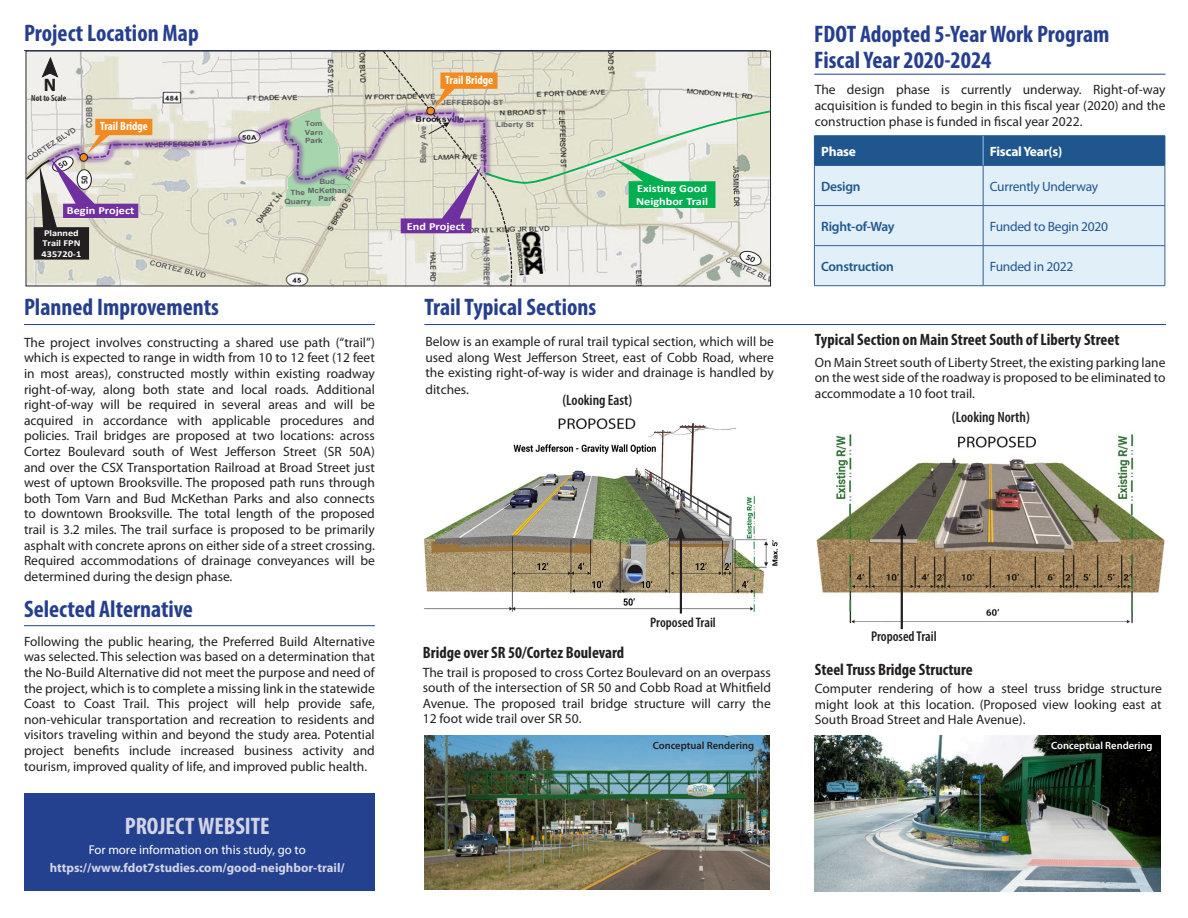
<style>
.page{position:relative;width:1188px;height:918px;background:#fff}
.page>*{position:absolute;margin:0;border:0;box-sizing:border-box;transform-origin:0 0}
.Heading_1{font:700 condensed 24px "Myriad Pro";color:#253f8e}
.Heading_1_-_Interior{font:700 condensed 24px/26.2px "Myriad Pro";color:#253f8e}
.Body_Paragraph{font:700 condensed 24px "Myriad Pro";color:#d4d4e7}
.Body_Paragraph-2{font:700 18px "Myriad Pro";color:#231f20}
.Body_Paragraph-3{font:700 condensed 16.5px "Myriad Pro";color:#231f20}
.Body_Paragraph-4{font:600 condensed 15px "Myriad Pro";color:#231f20}
.Body_Paragraph-5{font:600 condensed 14.25px "Myriad Pro";color:#231f20}
.Body_Paragraph-6{font:600 condensed 13.8px "Myriad Pro";color:#231f20}
.Body_Paragraph-7{font:13.5px/15.6px "Myriad Pro";color:#231f20;text-align:justify}
.Body_Paragraph-8{font:13.5px "Myriad Pro";letter-spacing:-.02em;color:#1f568d}
.Body_Paragraph-9{font:600 13.5px "Myriad Pro";letter-spacing:-.02em;color:#1f568d}
.Body_Paragraph-10{font:700 13.5px "Myriad Pro";letter-spacing:-.02em;color:#fff}
.Body_Paragraph-11{font:700 12.75px/18px "Myriad Pro";color:#d4d4e7;text-align:center}
.t1{font:12.6px "Calibri";color:#231f20;scale:1.13 1}
.Body_Paragraph-12{font:700 condensed 12px "Myriad Pro";color:#fff}
.t2{font:700 10.8px/13px "Calibri";color:#fff;scale:1.13 1}
.Body_Paragraph-13{font:600 10.5px "Myriad Pro";color:#231f20}
.Body_Paragraph-14{font:600 10.5px "Myriad Pro";color:#fff}
.t3{font:700 9.15px "Calibri";color:#231f20;scale:.88 1}
.t4{font:700 9px "Calibri";color:#231f20;scale:1.13 1}
.t5{font:700 9px/10.8px "Calibri";color:#fff;scale:1.13 1}
.Body_Paragraph-15{font:600 condensed 9px "Myriad Pro";color:#231f20}
.t6{font:italic 700 8.1px/9.8px "Calibri";color:#231f20;text-align:center;scale:1.13 1}
.t7{font:700 8.1px "Arial";color:#636366;scale:.88 1}
.t8{font:700 7.2px/8.7px "Arial";color:#636366;text-align:center;scale:1.13 1}
.t9{font:7.2px "Calibri";color:#231f20;scale:1.13 1}
.s1{font-weight:400;color:#fff}
</style>
<div class="page">
<hr style="left:24px;top:50px;width:743px;height:1px;background:#253f8e">
<hr style="left:24px;top:324px;width:351px;height:1px;background:#253f8e">
<img style="left:28px;top:53px;width:230px;height:231px">
<img style="left:244px;top:132px;width:6px;height:21px">
<img style="left:252px;top:114px;width:6px;height:28px">
<hr style="left:24px;top:625px;width:351px;height:1px;background:#253f8e">
<svg style="left:814px;top:136px;width:352px;height:149px;background:#b9cfe3"></svg>
<hr style="left:814px;top:165px;width:169px;height:1px;background:#396094">
<hr style="left:814px;top:166px;width:1px;height:39px;background:#396094">
<hr style="left:983px;top:165px;width:182px;height:1px;background:#396094">
<hr style="left:983px;top:166px;width:1px;height:39px;background:#396094">
<hr style="left:1165px;top:166px;width:1px;height:39px;background:#396094">
<hr style="left:814px;top:205px;width:169px;height:1px;background:#396094">
<hr style="left:814px;top:206px;width:1px;height:39px;background:#396094">
<hr style="left:983px;top:205px;width:182px;height:1px;background:#396094">
<hr style="left:983px;top:206px;width:1px;height:39px;background:#396094">
<hr style="left:1165px;top:206px;width:1px;height:39px;background:#396094">
<hr style="left:814px;top:245px;width:169px;height:1px;background:#396094">
<hr style="left:814px;top:246px;width:1px;height:40px;background:#396094">
<hr style="left:983px;top:245px;width:182px;height:1px;background:#396094">
<hr style="left:983px;top:246px;width:1px;height:40px;background:#396094">
<hr style="left:1165px;top:246px;width:1px;height:40px;background:#396094">
<hr style="left:814px;top:285px;width:169px;height:1px;background:#396094">
<hr style="left:983px;top:285px;width:182px;height:1px;background:#396094">
<hr style="left:814px;top:74px;width:351px;height:1px;background:#253f8e">
<div style="left:24px;top:794px;width:351px;height:97px;background:#24418f"></div>
<img style="left:425px;top:735px;width:344px;height:155px">
<hr style="left:424px;top:324px;width:742px;height:1px;background:#253f8e">
<img style="left:424px;top:423px;width:354px;height:188px">
<hr style="left:680px;top:536px;width:2px;height:78px;background:#231f20">
<svg style="left:676px;top:527px;width:10px;height:13px"></svg>
<img style="left:551px;top:418px;width:91px;height:17px">
<img style="left:816px;top:434px;width:349px;height:194px">
<hr style="left:901px;top:533px;width:2px;height:96px;background:#231f20">
<svg style="left:871px;top:463px;width:89px;height:76px;background:#7e8166"></svg>
<svg style="left:26px;top:119px;width:218px;height:159px;background:#ccc3bc"></svg>
<svg style="left:258px;top:51px;width:513px;height:235px;background:#d4d7c9"></svg>
<img style="left:814px;top:735px;width:346px;height:156px">
<svg style="left:42px;top:56px;width:17px;height:22px"></svg>
<p class="Heading_1" style="left:24px;top:18px;width:176px">Project Location Map</p>
<p class="Body_Paragraph-2" style="left:44px;top:73px;width:14px">N</p>
<p class="Body_Paragraph-15" style="left:31px;top:93px;width:37px">Not to Scale</p>
<p class="t7" style="left:83px;top:128px;width:40px;rotate:-90deg">COBB RD</p>
<p class="Body_Paragraph-12" style="left:100px;top:119px;width:49px">Trail Bridge</p>
<p class="t3" style="left:78px;top:184px;width:11px;rotate:-90deg">50</p>
<p class="t2" style="left:67px;top:204px;width:61px">Begin Project</p>
<p class="t8" style="left:305px;top:119px;width:18px;text-align:justify">Tom Varn Park</p>
<p class="t8" style="left:308px;top:177px;width:36px">Bud<br>McKethan<br>Park</p>
<p class="t8" style="left:285px;top:188px;width:25px">The<br>Quarry</p>
<p class="Body_Paragraph-12" style="left:445px;top:73px;width:49px">Trail Bridge</p>
<p class="t8" style="left:432px;top:98px;width:65px">W JEFFERSON ST</p>
<p class="t7" style="left:418px;top:163px;width:43px;rotate:-90deg">Bailey Ave</p>
<p class="t8" style="left:496px;top:120px;width:35px">Liberty St</p>
<p class="t2" style="left:407px;top:219px;width:53px">End Project</p>
<p class="t5" style="left:42px;top:227px;width:37px">Planned<br>Trail FPN<br>435720-1</p>
<p class="t7" style="left:492px;top:236px;width:57px;rotate:90deg">MAIN STREET</p>
<p class="t2" style="left:636px;top:182px;width:65px">Existing Good<br>Neighbor Trail</p>
<p class="Heading_1" style="left:24px;top:292px;width:196px">Planned Improvements</p>
<p class="Body_Paragraph-7" style="left:24px;top:334px;width:352px">The project involves constructing a shared use path (“trail”) which is expected to range in width from 10 to 12 feet (12 feet in most areas), constructed mostly within existing roadway right-of-way, along both state and local roads. Additional right-of-way will be required in several areas and will be acquired in accordance with applicable procedures and policies. Trail bridges are proposed at two locations: across Cortez Boulevard south of West Jefferson Street (SR 50A) and over the CSX Transportation Railroad at Broad Street just west of uptown Brooksville. The proposed path runs through both Tom Varn and Bud McKethan Parks and also connects to downtown Brooksville. The total length of the proposed trail is 3.2 miles. The trail surface is proposed to be primarily asphalt with concrete aprons on either side of a street crossing.<br>Required accommodations of drainage conveyances will be determined during the design phase.</p>
<p class="t4" style="left:137px;top:384px;width:141px">Good Neighbor Trail Gap PD&amp;E Study</p>
<p class="t6" style="left:160px;top:395px;width:100px">From SR 50/Cortez Boulevard to the Good Neighbor Trail</p>
<p class="t9" style="left:139px;top:415px;width:137px">WPI Segment No. 437264-2 Hernando County</p>
<p class="Heading_1" style="left:24px;top:594px;width:171px">Selected Alternative</p>
<p class="Body_Paragraph-7" style="left:24px;top:633px;width:352px">Following the public hearing, the Preferred Build Alternative was selected. This selection was based on a determination that the No-Build Alternative did not meet the purpose and need of the project, which is to complete a missing link in the statewide Coast to Coast Trail. This project will help provide safe, non-vehicular transportation and recreation to residents and visitors traveling within and beyond the study area. Potential project benefits include increased business activity and tourism, improved quality of life, and improved public health.</p>
<p class="Body_Paragraph" style="left:125px;top:811px;width:146px">PROJECT WEBSITE</p>
<p class="Body_Paragraph-11" style="left:50px;top:840px;width:297px"><span class="s1">For more information on this study, go to </span>https://www.fdot7studies.com/good-neighbor-trail/</p>
<p class="Heading_1" style="left:424px;top:292px;width:173px">Trail Typical Sections</p>
<p class="Body_Paragraph-7" style="left:426px;top:334px;width:350px">Below is an example of rural trail typical section, which will be used along West Jefferson Street, east of Cobb Road, where the existing right-of-way is wider and drainage is handled by ditches.</p>
<p class="t1" style="left:607px;top:348px;width:8px">0</p>
<p class="t1" style="left:698px;top:348px;width:27px">1 mi.</p>
<p class="Body_Paragraph-4" style="left:562px;top:391px;width:71px">(Looking East)</p>
<p class="Body_Paragraph-6" style="left:650px;top:614px;width:67px">Proposed Trail</p>
<p class="Body_Paragraph-3" style="left:423px;top:642px;width:203px">Bridge over SR 50/Cortez Boulevard</p>
<p class="Body_Paragraph-7" style="left:423px;top:664px;width:350px">The trail is proposed to cross Cortez Boulevard on an overpass south of the intersection of SR 50 and Cobb Road at Whitfield Avenue. The proposed trail bridge structure will carry the 12 foot wide trail over SR 50.</p>
<p class="Body_Paragraph-13" style="left:653px;top:739px;width:103px">Conceptual Rendering</p>
<p class="Heading_1_-_Interior" style="left:814px;top:20px;width:297px">FDOT Adopted 5-Year Work Program<br>Fiscal Year 2020-2024</p>
<p class="Body_Paragraph-7" style="left:815px;top:81px;width:352px;line-height:16px">The design phase is currently underway. Right-of-way acquisition is funded to begin in this fiscal year (2020) and the construction phase is funded in fiscal year 2022.</p>
<p class="Body_Paragraph-10" style="left:821px;top:142px;width:36px">Phase</p>
<p class="Body_Paragraph-10" style="left:990px;top:142px;width:74px">Fiscal Year(s)</p>
<p class="Body_Paragraph-9" style="left:821px;top:177px;width:41px">Design</p>
<p class="Body_Paragraph-8" style="left:990px;top:178px;width:110px">Currently Underway</p>
<p class="Body_Paragraph-9" style="left:821px;top:218px;width:75px">Right-of-Way</p>
<p class="Body_Paragraph-8" style="left:990px;top:218px;width:120px">Funded to Begin 2020</p>
<p class="Body_Paragraph-9" style="left:821px;top:258px;width:74px">Construction</p>
<p class="Body_Paragraph-8" style="left:990px;top:258px;width:85px">Funded in 2022</p>
<p class="Body_Paragraph-3" style="left:815px;top:329px;width:306px">Typical Section on Main Street South of Liberty Street</p>
<p class="Body_Paragraph-7" style="left:815px;top:354px;width:352px">On Main Street south of Liberty Street, the existing parking lane on the west side of the roadway is proposed to be eliminated to accommodate a 10 foot trail.</p>
<p class="Body_Paragraph-4" style="left:952px;top:408px;width:80px">(Looking North)</p>
<p class="Body_Paragraph-5" style="left:871px;top:628px;width:67px">Proposed Trail</p>
<p class="Body_Paragraph-3" style="left:815px;top:659px;width:159px">Steel Truss Bridge Structure</p>
<p class="Body_Paragraph-7" style="left:815px;top:681px;width:348px">Computer rendering of how a steel truss bridge structure might look at this location. (Proposed view looking east at South Broad Street and Hale Avenue).</p>
<p class="Body_Paragraph-14" style="left:1051px;top:739px;width:103px">Conceptual Rendering</p>
</div>
